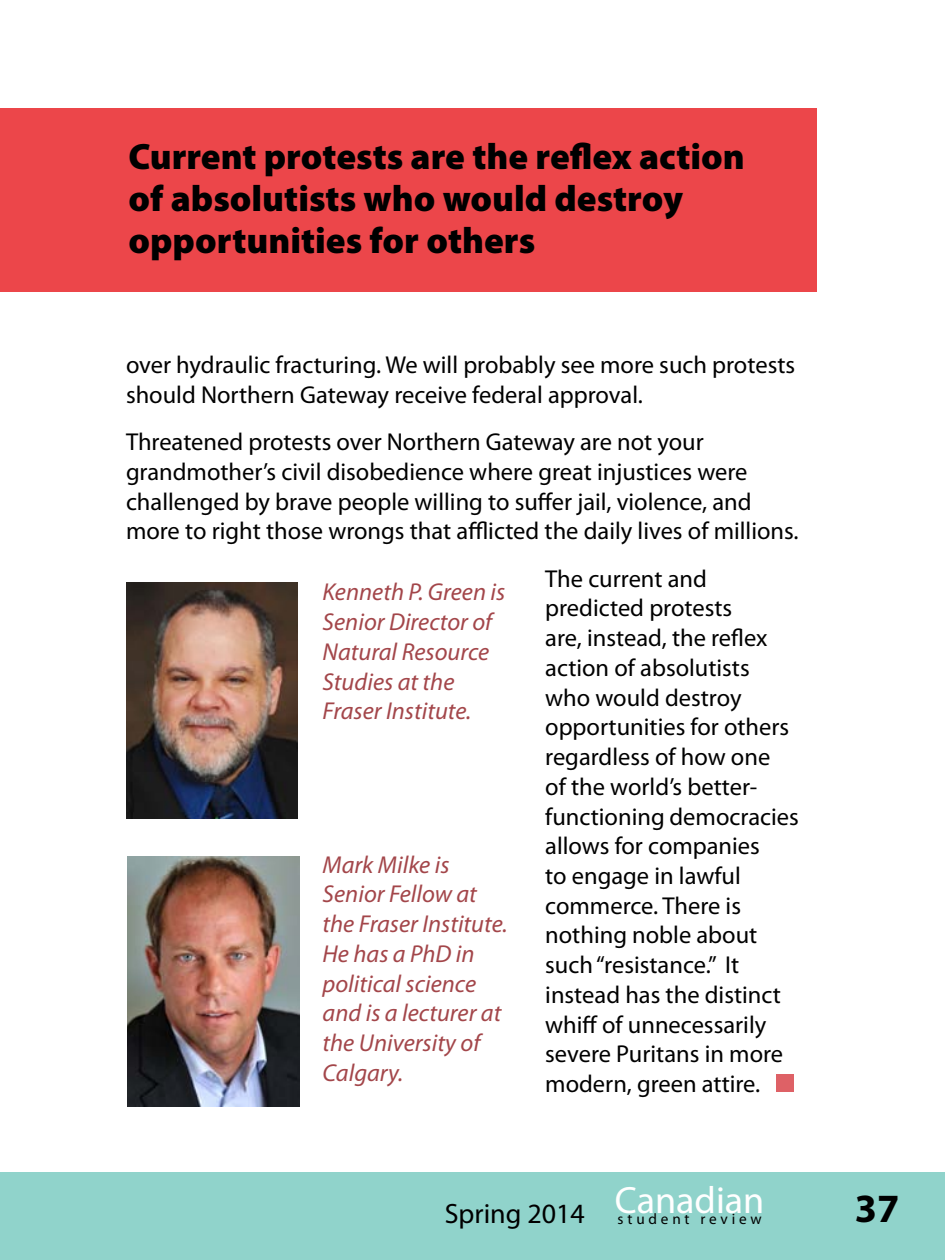
<style>
.page{position:relative;width:945px;height:1260px;background:#fff}
.page>*{position:absolute;margin:0;border:0;box-sizing:border-box;transform-origin:0 0}
.t1{font:700 40.25px "Myriad Pro";color:#000}
.t2{font:900 36.75px/42px "Myriad Pro";color:#000}
.t3{font:28px "Myriad Pro";color:#000}
.t4{font:24.5px/29.8px "Myriad Pro";color:#000}
.t5{font:italic 24.5px/29.8px "Myriad Pro";color:#a3464a}
.t6{font:15.22px "Myriad Pro";letter-spacing:.25em;color:#000}
</style>
<div class="page">
<div style="left:0;top:1172px;width:945px;height:88px;background:#90d3cb"></div>
<div style="left:776px;top:1075px;width:18px;height:17px;background:#de6166"></div>
<img style="left:128px;top:857px;width:171px;height:249px">
<img style="left:126px;top:582px;width:172px;height:237px">
<div style="left:0;top:108px;width:816px;height:184px;background:#ec464a"></div>
<h2 class="t2" style="left:129px;top:134px;width:618px">Current protests are the reflex action of absolutists who would destroy opportunities for others</h2>
<p class="t4" style="left:126px;top:350px;width:671px">over hydraulic fracturing. We will probably see more such protests should Northern Gateway receive federal approval.</p>
<p class="t4" style="left:126px;top:427px;width:674px">Threatened protests over Northern Gateway are not your grandmother’s civil disobedience where great injustices were challenged by brave people willing to suffer jail, violence, and more to right those wrongs that afflicted the daily lives of millions.</p>
<p class="t4" style="left:545px;top:563px;width:255px">The current and predicted protests<br>are, instead, the reflex action of absolutists who would destroy opportunities for others regardless of how one<br>of the world’s better&shy;functioning democracies allows for companies<br>to engage in lawful commerce. There is nothing noble about such “resistance.” It instead has the distinct whiff of unnecessarily severe Puritans in more modern, green attire.</p>
<p class="t5" style="left:323px;top:577px;width:184px">Kenneth P. Green is<br>Senior Director of<br>Natural Resource<br>Studies at the<br>Fraser Institute.</p>
<p class="t5" style="left:323px;top:849px;width:187px">Mark Milke is<br>Senior Fellow at the Fraser Institute.<br>He has a PhD in political science and is a lecturer at the University of<br>Calgary.</p>
<p class="t3" style="left:445px;top:1196px;width:321px">Spring 2014 <sup>Canadian</sup></p>
<p class="t6" style="left:618px;top:1210px;width:146px">student review</p>
<h1 class="t1" style="left:855px;top:1182px;width:46px">37</h1>
</div>
